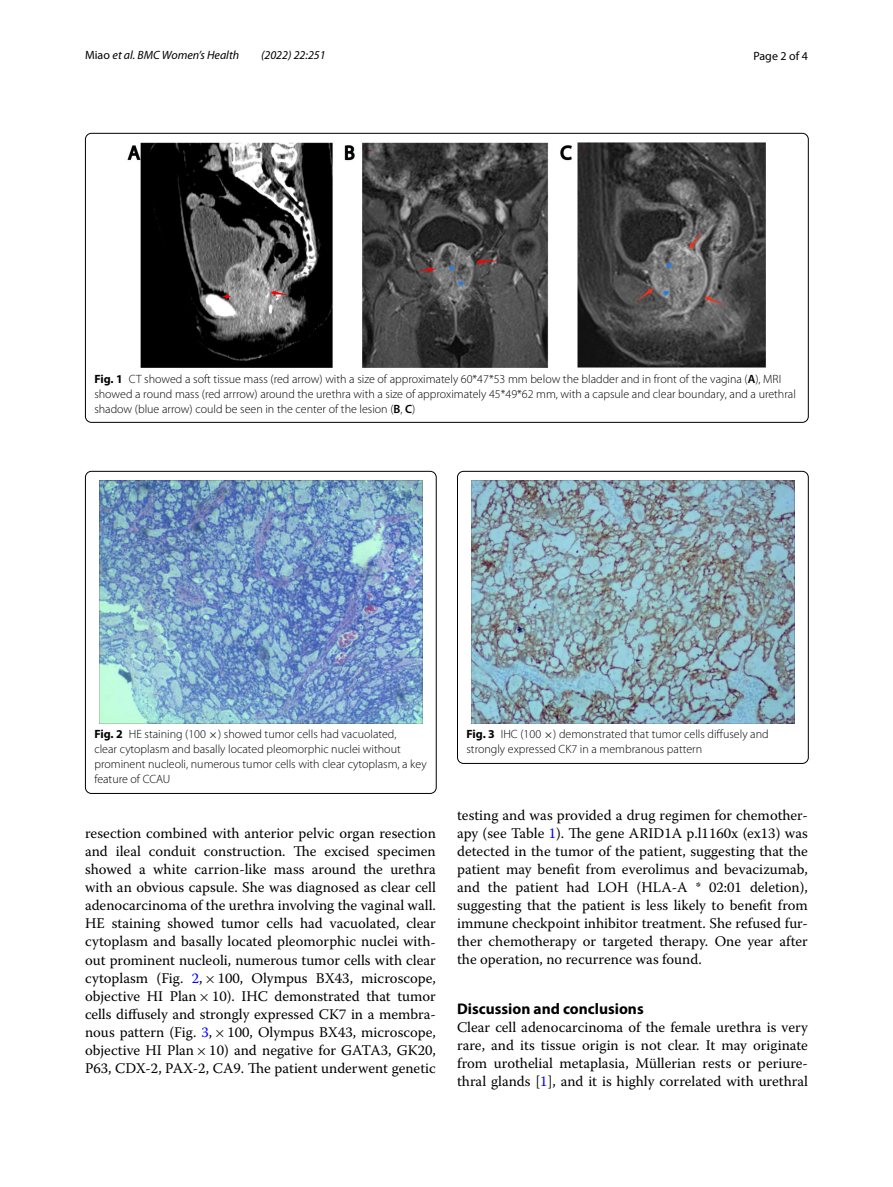
<style>
.page{position:relative;width:893px;height:1187px;background:#fff}
.page>*{position:absolute;margin:0;border:0;box-sizing:border-box;transform-origin:0 0}
.t1{font:700 15.45px "Myriad Pro";color:#000}
.t2{font:14.7px/18px "Warnock Pro";color:#000;text-align:justify}
.t3{font:300 12px/15px "Myriad Pro";color:#000}
.t4{font:italic 12px "Myriad Pro";color:#000}
.t5{font:12px "Myriad Pro";color:#000}
.s1{font-style:normal}
.s2{font-weight:700}
.s3{font-weight:600}
.s4{font-family:"MTSY";font-weight:400}
.s5{color:#00f}
.s6{font-family:"MTSY"}
</style>
<div class="page">
<img style="left:128px;top:142px;width:638px;height:226px">
<img style="left:99px;top:480px;width:323px;height:243px">
<div style="left:85px;top:471px;width:351px;height:322px;border:1px solid #000;border-radius:6px"></div>
<img style="left:471px;top:480px;width:323px;height:243px">
<div style="left:457px;top:471px;width:351px;height:292px;border:1px solid #000;border-radius:6px"></div>
<p class="t4" style="left:85px;top:48px;width:156px"><span class="s1">Miao</span> et al. BMC Women’s Health</p>
<p class="t4" style="left:261px;top:48px;width:66px">(2022) 22:251</p>
<p class="t5" style="left:753px;top:48px;width:56px">Page 2 of 4</p>
<p class="t3" style="left:94px;top:371px;width:703px"><span class="s2">Fig. 1</span> CT showed a soft tissue mass (red arrow) with a size of approximately 60*47*53 mm below the bladder and in front of the vagina (<span class="s3">A</span>), MRI showed a round mass (red arrrow) around the urethra with a size of approximately 45*49*62 mm, with a capsule and clear boundary, and a urethral shadow (blue arrow) could be seen in the center of the lesion (<span class="s3">B</span>, <span class="s3">C</span>)</p>
<p class="t3" style="left:94px;top:727px;width:334px"><span class="s2">Fig. 2</span> HE staining (100 <span class="s4">×</span>) showed tumor cells had vacuolated,<br>clear cytoplasm and basally located pleomorphic nuclei without prominent nucleoli, numerous tumor cells with clear cytoplasm, a key feature of CCAU</p>
<p class="t3" style="left:466px;top:727px;width:304px"><span class="s2">Fig. 3</span> IHC (100 <span class="s4">×</span>) demonstrated that tumor cells diffusely and strongly expressed CK7 in a membranous pattern</p>
<p class="t2" style="left:85px;top:824px;width:352px">resection combined with anterior pelvic organ resection and ileal conduit construction. The excised specimen showed a white carrion-like mass around the urethra with an obvious capsule. She was diagnosed as clear cell adenocarcinoma of the urethra involving the vaginal wall.<br>HE staining showed tumor cells had vacuolated, clear cytoplasm and basally located pleomorphic nuclei with&shy;out prominent nucleoli, numerous tumor cells with clear cytoplasm (Fig. <span class="s5">2</span>,<span class="s6">×</span>100, Olympus BX43, microscope, objective HI Plan<span class="s6">×</span>10). IHC demonstrated that tumor cells diffusely and strongly expressed CK7 in a membra&shy;nous pattern (Fig. <span class="s5">3</span>,<span class="s6">×</span>100, Olympus BX43, microscope, objective HI Plan<span class="s6">×</span>10) and negative for GATA3, GK20, P63, CDX-2, PAX-2, CA9. The patient underwent genetic</p>
<p class="t2" style="left:457px;top:805px;width:352px">testing and was provided a drug regimen for chemother&shy;apy (see Table <span class="s5">1</span>). The gene ARID1A p.l1160x (ex13) was detected in the tumor of the patient, suggesting that the patient may benefit from everolimus and bevacizumab, and the patient had LOH (HLA-A * 02:01 deletion), suggesting that the patient is less likely to benefit from immune checkpoint inhibitor treatment. She refused fur&shy;ther chemotherapy or targeted therapy. One year after the operation, no recurrence was found.</p>
<p class="t1" style="left:457px;top:998px;width:188px">Discussion and conclusions</p>
<p class="t2" style="left:457px;top:1017px;width:352px">Clear cell adenocarcinoma of the female urethra is very rare, and its tissue origin is not clear. It may originate from urothelial metaplasia, Müllerian rests or periure&shy;thral glands [<span class="s5">1</span>], and it is highly correlated with urethral</p>
</div>
